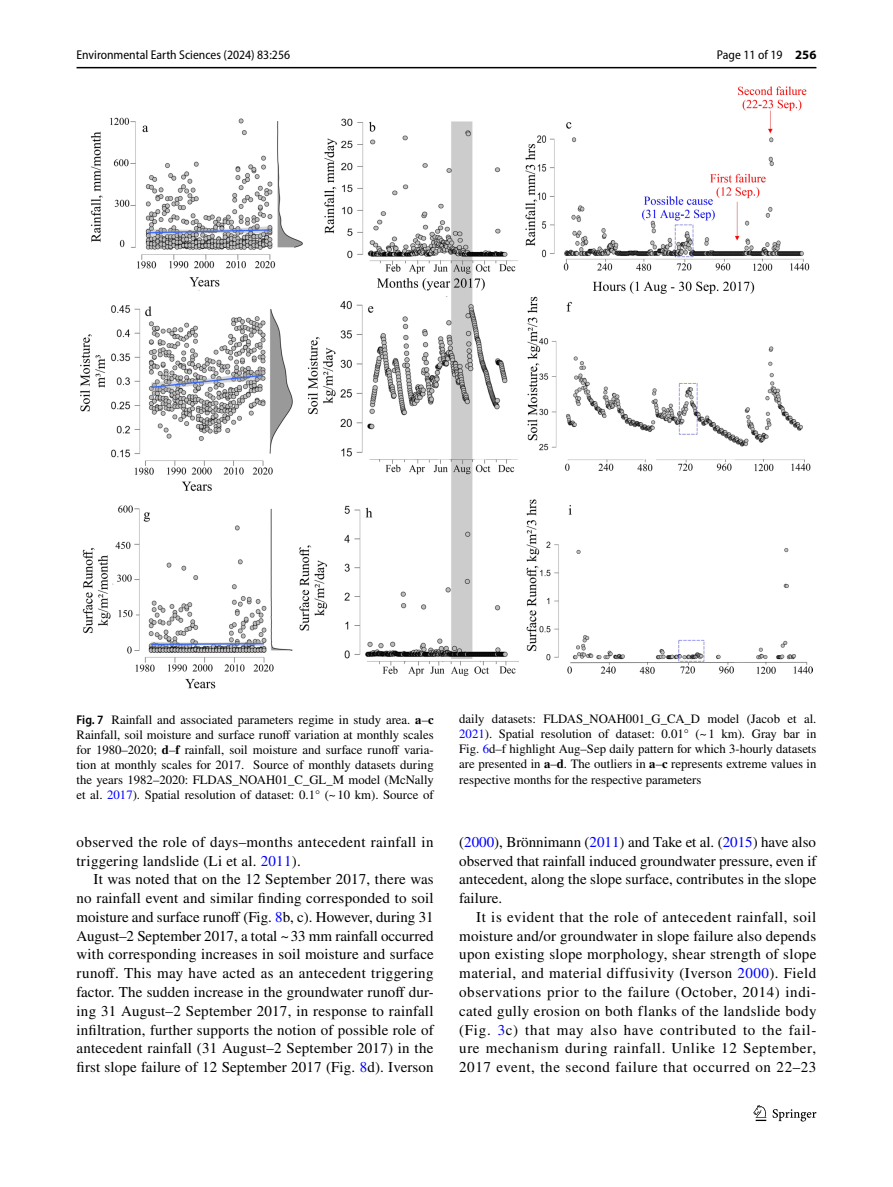
<style>
.page{position:relative;width:893px;height:1187px;background:#fff}
.page>*{position:absolute;margin:0;border:0;box-sizing:border-box;transform-origin:0 0}
.t1{font:15px/18.8px "STIX";letter-spacing:.02em;color:#000;text-align:justify}
.t2{font:12.75px/15px "STIX";color:#000;text-align:justify}
.t3{font:semi-condensed 12.75px "Myriad Pro";color:#000}
.s1{font-weight:700;font-stretch:normal}
.s2{font-family:"Myriad Pro";font-weight:600;font-stretch:semi-condensed}
.s3{font-weight:700}
.s4{color:#00f}
</style>
<div class="page">
<hr style="left:77px;top:67px;width:739px;height:1px;background:#000">
<svg style="left:753px;top:1105px;width:13px;height:15px"></svg>
<svg style="left:773px;top:1109px;width:43px;height:12px"></svg>
<img style="left:81px;top:87px;width:731px;height:601px">
<p class="t3" style="left:77px;top:48px;width:215px">Environmental Earth Sciences (2024) 83:256</p>
<p class="t3" style="left:717px;top:48px;width:101px">Page 11 of 19 <span class="s1">256</span></p>
<p class="t2" style="left:77px;top:712px;width:359px"><span class="s2">Fig. 7</span> Rainfall and associated parameters regime in study area. <span class="s3">a</span>–<span class="s3">c </span>Rainfall, soil moisture and surface runoff variation at monthly scales for 1980–2020; <span class="s3">d</span>–<span class="s3">f</span> rainfall, soil moisture and surface runoff varia&shy;tion at monthly scales for 2017. Source of monthly datasets during the years 1982–2020: FLDAS_NOAH01_C_GL_M model (McNally et al. <span class="s4">2017</span>). Spatial resolution of dataset: 0.1° (~10 km). Source of</p>
<p class="t2" style="left:459px;top:712px;width:359px">daily datasets: FLDAS_NOAH001_G_CA_D model (Jacob et al.<br><span class="s4">2021</span>). Spatial resolution of dataset: 0.01° (~1 km). Gray bar in Fig. <span class="s4">6</span>d–f highlight Aug–Sep daily pattern for which 3-hourly datasets are presented in <span class="s3">a</span>–<span class="s3">d</span>. The outliers in <span class="s3">a</span>–<span class="s3">c</span> represents extreme values in respective months for the respective parameters</p>
<p class="t1" style="left:77px;top:833px;width:358px">observed the role of days–months antecedent rainfall in triggering landslide (Li et al. <span class="s4">2011</span>).</p>
<p class="t1" style="left:77px;top:871px;width:359px;text-indent:17px">It was noted that on the 12 September 2017, there was no rainfall event and similar finding corresponded to soil moisture and surface runoff (Fig. <span class="s4">8</span>b, c). However, during 31<br>August–2 September 2017, a total ~33 mm rainfall occurred with corresponding increases in soil moisture and surface runoff. This may have acted as an antecedent triggering factor. The sudden increase in the groundwater runoff dur&shy;ing 31 August–2 September 2017, in response to rainfall infiltration, further supports the notion of possible role of antecedent rainfall (31 August–2 September 2017) in the first slope failure of 12 September 2017 (Fig. <span class="s4">8</span>d). Iverson</p>
<p class="t1" style="left:459px;top:833px;width:359px">(<span class="s4">2000</span>), Brönnimann (<span class="s4">2011</span>) and Take et al. (<span class="s4">2015</span>) have also observed that rainfall induced groundwater pressure, even if antecedent, along the slope surface, contributes in the slope failure.</p>
<p class="t1" style="left:459px;top:908px;width:359px;text-indent:17px">It is evident that the role of antecedent rainfall, soil moisture and/or groundwater in slope failure also depends upon existing slope morphology, shear strength of slope material, and material diffusivity (Iverson <span class="s4">2000</span>). Field observations prior to the failure (October, 2014) indi&shy;cated gully erosion on both flanks of the landslide body (Fig. <span class="s4">3</span>c) that may also have contributed to the fail&shy;ure mechanism during rainfall. Unlike 12 September, 2017 event, the second failure that occurred on 22–23</p>
</div>
